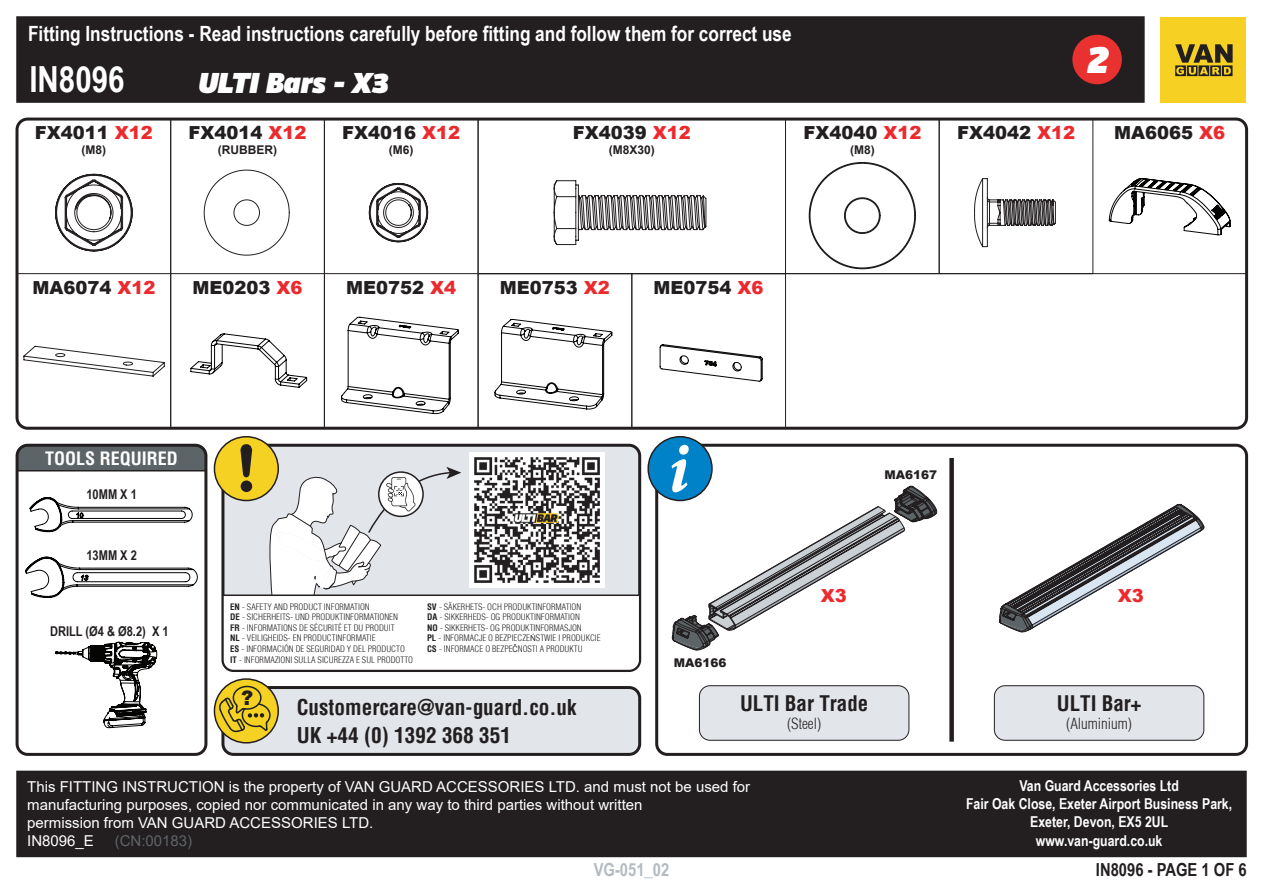
<style>
.page{position:relative;width:1263px;height:893px;background:#fff}
.page>*{position:absolute;margin:0;border:0;box-sizing:border-box;transform-origin:0 0}
.t1{font:italic 900 36.3px "Vinkel";color:#fff}
.t2{font:700 36px "Arial Narrow";color:#fff}
.t3{font:italic 900 27px "Vinkel";color:#fff}
.t4{font:700 condensed 21.3px/27.8px "Helvetica";color:#231f20}
.t5{font:700 21px "Arial Narrow";color:#fff}
.t6{font:700 condensed 21px "Helvetica";color:#231f20}
.t7{font:900 19.8px "Arial";color:#231f20}
.t8{font:900 18px "Arial";color:#231f20}
.t9{font:700 18px "Arial Narrow";color:#231f20}
.t10{font:700 condensed 18px "Helvetica";color:#fff}
.t11{font:700 18px "Arial Narrow";color:#b4bac1}
.t12{font:900 18px "Arial";color:#ec2a2d}
.t13{font:15px/18px "Arial";color:#fff}
.t14{font:700 15px/18px "Arial Narrow";color:#fff;text-align:center}
.t15{font:300 condensed 15px "Helvetica";color:#231f20}
.t16{font:15px "Arial";color:#5d6467}
.t17{font:700 13.5px "Arial Narrow";color:#231f20}
.t18{font:700 12px "Arial";color:#231f20}
.t19{font:900 12px "Arial";color:#231f20}
.t20{font:300 condensed 8.7px/10.5px "Helvetica";color:#231f20}
.s1{color:#ec2a2d}
.s2{font-weight:700}
.s3{font-family:"Myriad Pro";font-weight:400;font-stretch:normal}
.s4{font-family:"Arial Narrow";font-weight:400;font-stretch:normal}
</style>
<div class="page">
<div style="left:16px;top:771px;width:1231px;height:86px;background:#231f20"></div>
<div style="left:16px;top:16px;width:1129px;height:87px;background:#231f20;border:2px solid #231f20"></div>
<svg style="left:16px;top:118px;width:155px;height:155px"></svg>
<div style="left:478px;top:119px;width:308px;height:155px;border:1px solid #231f20"></div>
<div style="left:785px;top:119px;width:154px;height:155px;border:1px solid #231f20"></div>
<div style="left:939px;top:119px;width:154px;height:155px;border:1px solid #231f20"></div>
<svg style="left:16px;top:273px;width:1231px;height:156px"></svg>
<svg style="left:1109px;top:178px;width:122px;height:57px"></svg>
<div style="left:478px;top:273px;width:154px;height:156px;border:1px solid #231f20"></div>
<svg style="left:190px;top:333px;width:117px;height:55px"></svg>
<div style="left:631px;top:273px;width:155px;height:156px;border:1px solid #231f20"></div>
<svg style="left:369px;top:183px;width:59px;height:59px"></svg>
<svg style="left:974px;top:178px;width:82px;height:69px"></svg>
<svg style="left:55px;top:174px;width:78px;height:77px"></svg>
<svg style="left:809px;top:162px;width:107px;height:107px"></svg>
<svg style="left:204px;top:170px;width:86px;height:86px"></svg>
<svg style="left:554px;top:180px;width:152px;height:65px"></svg>
<svg style="left:23px;top:346px;width:142px;height:31px"></svg>
<svg style="left:341px;top:317px;width:118px;height:97px"></svg>
<svg style="left:494px;top:319px;width:118px;height:90px"></svg>
<svg style="left:660px;top:344px;width:103px;height:38px"></svg>
<svg style="left:30px;top:497px;width:163px;height:35px"></svg>
<svg style="left:25px;top:557px;width:173px;height:41px"></svg>
<svg style="left:55px;top:641px;width:102px;height:87px"></svg>
<div style="left:1161px;top:17px;width:85px;height:85px;background:#f6d123"></div>
<svg style="left:1175px;top:44px;width:57px;height:32px"></svg>
<div style="left:1071px;top:34px;width:52px;height:51px;background:#e9312f;border-radius:50%"></div>
<div style="left:1071px;top:33px;width:52px;height:53px;border:2px solid #231f20;border-radius:50%"></div>
<svg style="left:16px;top:444px;width:191px;height:28px;background:#5e6467"></svg>
<div style="left:16px;top:444px;width:191px;height:312px;border:3px solid #231f20;border-radius:11px"></div>
<div style="left:223px;top:687px;width:417px;height:67px;background:#e2e5e9;border-radius:11px"></div>
<div style="left:221px;top:686px;width:420px;height:70px;border:3px solid #231f20;border-radius:11px"></div>
<svg style="left:214px;top:437px;width:64px;height:63px"></svg>
<div style="left:214px;top:436px;width:65px;height:65px;border:2px solid #231f20;border-radius:50%"></div>
<svg style="left:214px;top:679px;width:64px;height:64px"></svg>
<div style="left:214px;top:678px;width:65px;height:66px;border:2px solid #231f20;border-radius:50%"></div>
<svg style="left:218px;top:685px;width:53px;height:48px;background:#c9ae26"></svg>
<div style="left:655px;top:444px;width:593px;height:312px;border:3px solid #231f20;border-radius:11px"></div>
<div style="left:648px;top:437px;width:64px;height:63px;background:#0082c8;border-radius:50%"></div>
<div style="left:647px;top:436px;width:66px;height:65px;border:2px solid #231f20;border-radius:50%"></div>
<div style="left:949px;top:458px;width:5px;height:284px;background:#231f20"></div>
<div style="left:699px;top:686px;width:210px;height:54px;background:#e2e5e9;border-radius:11px"></div>
<div style="left:699px;top:685px;width:210px;height:55px;border:1px solid #231f20;border-radius:11px"></div>
<div style="left:994px;top:686px;width:210px;height:54px;background:#e2e5e9;border-radius:11px"></div>
<div style="left:994px;top:685px;width:210px;height:55px;border:1px solid #231f20;border-radius:11px"></div>
<svg style="left:999px;top:503px;width:205px;height:130px"></svg>
<svg style="left:671px;top:445px;width:266px;height:206px"></svg>
<svg style="left:221px;top:444px;width:420px;height:228px"></svg>
<h3 class="t5" style="left:28px;top:18px;width:765px">Fitting Instructions - Read instructions carefully before fitting and follow them for correct use</h3>
<h2 class="t2" style="left:29px;top:52px;width:97px">IN8096</h2>
<h3 class="t3" style="left:198px;top:64px;width:192px">ULTI Bars - X3</h3>
<h1 class="t1" style="left:1087px;top:34px;width:22px">2</h1>
<h3 class="t8" style="left:35px;top:120px;width:120px">FX4011 <span class="s1">X12</span></h3>
<h3 class="t18" style="left:82px;top:141px;width:26px">(M8)</h3>
<h3 class="t8" style="left:189px;top:120px;width:120px">FX4014 <span class="s1">X12</span></h3>
<h3 class="t18" style="left:218px;top:141px;width:61px">(RUBBER)</h3>
<h3 class="t8" style="left:342px;top:120px;width:120px">FX4016 <span class="s1">X12</span></h3>
<h3 class="t18" style="left:389px;top:141px;width:26px">(M6)</h3>
<h3 class="t8" style="left:573px;top:120px;width:120px">FX4039 <span class="s1">X12</span></h3>
<h3 class="t18" style="left:609px;top:141px;width:48px">(M8X30)</h3>
<h3 class="t8" style="left:803px;top:120px;width:120px">FX4040 <span class="s1">X12</span></h3>
<h3 class="t18" style="left:850px;top:141px;width:26px">(M8)</h3>
<h3 class="t8" style="left:957px;top:120px;width:120px">FX4042 <span class="s1">X12</span></h3>
<h3 class="t8" style="left:1114px;top:120px;width:113px">MA6065 <span class="s1">X6</span></h3>
<h3 class="t8" style="left:32px;top:275px;width:125px">MA6074 <span class="s1">X12</span></h3>
<h3 class="t8" style="left:193px;top:275px;width:112px">ME0203 <span class="s1">X6</span></h3>
<h3 class="t8" style="left:346px;top:275px;width:112px">ME0752 <span class="s1">X4</span></h3>
<h3 class="t8" style="left:500px;top:275px;width:112px">ME0753 <span class="s1">X2</span></h3>
<h3 class="t8" style="left:654px;top:275px;width:112px">ME0754 <span class="s1">X6</span></h3>
<h3 class="t10" style="left:45px;top:446px;width:134px">TOOLS REQUIRED</h3>
<h3 class="t17" style="left:86px;top:484px;width:52px">10MM X 1</h3>
<h3 class="t17" style="left:86px;top:545px;width:52px">13MM X 2</h3>
<h3 class="t17" style="left:50px;top:621px;width:120px">DRILL (Ø4 &amp; Ø8.2) X 1</h3>
<p class="t20" style="left:230px;top:601px;width:184px"><span class="s2">EN</span> - SAFETY AND PRODUCT INFORMATION<br><span class="s2">DE</span> - SICHERHEITS- UND PRODUKTINFORMATIONEN<br><span class="s2">FR</span> - INFORMATIONS DE SÉCURITÉ ET DU PRODUIT<br><span class="s2">NL</span> - VEILIGHEIDS- EN PRODUCTINFORMATIE<br><span class="s2">ES</span> - INFORMACIÓN DE SEGURIDAD Y DEL PRODUCTO <span class="s2">IT</span> - INFORMAZIONI SULLA SICUREZZA E SUL PRODOTTO</p>
<p class="t20" style="left:427px;top:601px;width:175px"><span class="s2">SV</span> - SÄKERHETS- OCH PRODUKTINFORMATION<br><span class="s2">DA</span> - SIKKERHEDS- OG PRODUKTINFORMATION<br><span class="s2">NO</span> - SIKKERHETS- OG PRODUKTINFORMASJON<br><span class="s2">PL</span> - INFORMACJE O BEZPIECZE<span class="s3">Ń</span>STWIE I PRODUKCIE <span class="s2">CS</span> - INFORMACE O BEZPE<span class="s4">Č</span>NOSTI A PRODUKTU</p>
<h3 class="t19" style="left:674px;top:654px;width:54px">MA6166</h3>
<h3 class="t19" style="left:884px;top:466px;width:54px">MA6167</h3>
<h3 class="t12" style="left:821px;top:582px;width:28px">X3</h3>
<h3 class="t12" style="left:1118px;top:582px;width:28px">X3</h3>
<h3 class="t7" style="left:241px;top:683px;width:14px">?</h3>
<h3 class="t4" style="left:297px;top:693px;width:281px">Customercare@van-guard.co.uk<br>UK +44 (0) 1392 368 351</h3>
<h3 class="t6" style="left:740px;top:690px;width:130px">ULTI Bar Trade</h3>
<h3 class="t15" style="left:787px;top:714px;width:36px">(Steel)</h3>
<p class="t13" style="left:27px;top:778px;width:724px">This FITTING INSTRUCTION is the property of VAN GUARD ACCESSORIES LTD. and must not be used for manufacturing purposes, copied nor communicated in any way to third parties without written<br>permission from VAN GUARD ACCESSORIES LTD.<br>IN8096_E</p>
<h3 class="t16" style="left:115px;top:831px;width:79px">(CN:00183)</h3>
<h3 class="t11" style="left:594px;top:856px;width:77px">VG-051_02</h3>
<h3 class="t6" style="left:1057px;top:690px;width:86px">ULTI Bar+</h3>
<h3 class="t15" style="left:1066px;top:714px;width:67px">(Aluminium)</h3>
<h3 class="t14" style="left:966px;top:776px;width:268px">Van Guard Accessories Ltd<br>Fair Oak Close, Exeter Airport Business Park,<br>Exeter, Devon, EX5 2UL</h3>
<h3 class="t14" style="left:1036px;top:831px;width:128px">www.van-guard.co.uk</h3>
<h3 class="t9" style="left:1096px;top:856px;width:152px">IN8096 - PAGE 1 OF 6</h3>
</div>
